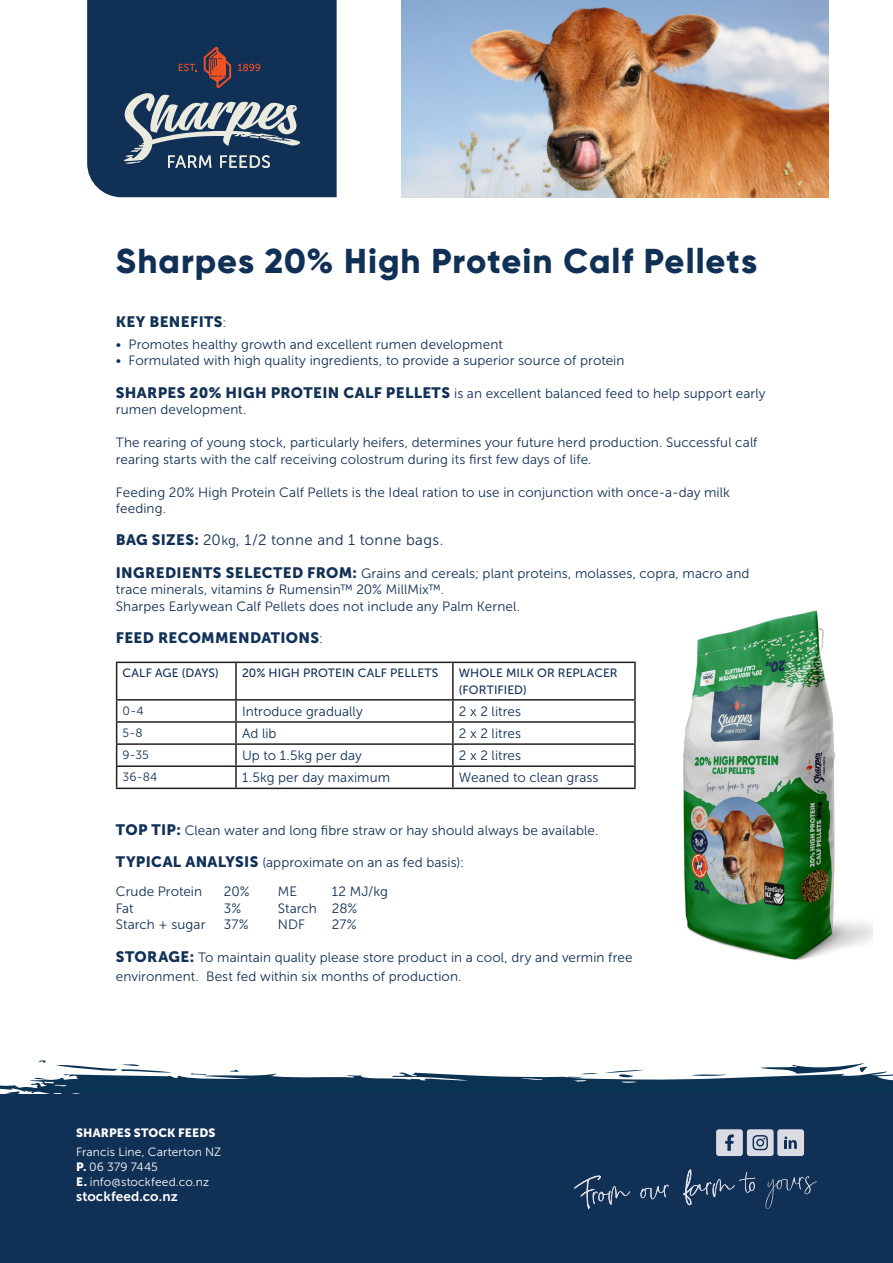
<style>
.page{position:relative;width:893px;height:1263px;background:#fff}
.page>*{position:absolute;margin:0;border:0;box-sizing:border-box;transform-origin:0 0}
.t1{font:800 34.5px "Gilroy";letter-spacing:.03em;color:#113056}
.t2{font:15px "Museo Sans 300";letter-spacing:.025em;color:#113056}
.t3{font:15px "Museo Sans 900";letter-spacing:.02em;color:#113056}
.t4{font:13.5px/16.5px "Museo Sans 300";letter-spacing:.005em;color:#113056}
.t5{font:13.5px "Museo Sans 700";letter-spacing:.005em;color:#fff}
.t6{font:12px/16.5px "Museo Sans 500";letter-spacing:.01em;color:#113056}
.t7{font:12px/15px "Museo Sans 300";letter-spacing:.01em;color:#fff}
.t8{font:12px "Museo Sans 900";letter-spacing:.01em;color:#fff}
.t9{font:12px "Museo Sans 300";color:#113056}
.s1{font-family:"Museo Sans 300";font-size:13.5px}
.s2{font-family:"Museo Sans 900";font-size:15px}
.s3{font-family:"Museo Sans 900"}
.s4{font-size:13.5px}
</style>
<div class="page">
<svg style="left:0;top:1060px;width:893px;height:34px"></svg>
<div style="left:87px;top:0;width:250px;height:197px;background:#113056"></div>
<svg style="left:124px;top:47px;width:177px;height:121px;background:#465871"></svg>
<div style="left:0;top:1094px;width:893px;height:169px;background:#113056"></div>
<hr style="left:116px;top:662px;width:120px;height:1px;background:#231f20">
<hr style="left:116px;top:663px;width:1px;height:36px;background:#231f20">
<hr style="left:236px;top:662px;width:217px;height:1px;background:#231f20">
<hr style="left:235px;top:663px;width:2px;height:36px;background:#231f20">
<hr style="left:453px;top:662px;width:183px;height:1px;background:#231f20">
<hr style="left:452px;top:663px;width:2px;height:36px;background:#231f20">
<hr style="left:634px;top:663px;width:2px;height:36px;background:#231f20">
<hr style="left:116px;top:699px;width:120px;height:2px;background:#231f20">
<hr style="left:236px;top:699px;width:217px;height:2px;background:#231f20">
<hr style="left:235px;top:701px;width:2px;height:20px;background:#231f20">
<hr style="left:453px;top:699px;width:183px;height:2px;background:#231f20">
<hr style="left:452px;top:701px;width:2px;height:20px;background:#231f20">
<hr style="left:634px;top:701px;width:2px;height:20px;background:#231f20">
<hr style="left:116px;top:721px;width:120px;height:2px;background:#231f20">
<hr style="left:236px;top:721px;width:217px;height:2px;background:#231f20">
<hr style="left:235px;top:723px;width:2px;height:20px;background:#231f20">
<hr style="left:453px;top:721px;width:183px;height:2px;background:#231f20">
<hr style="left:452px;top:723px;width:2px;height:20px;background:#231f20">
<hr style="left:634px;top:723px;width:2px;height:20px;background:#231f20">
<hr style="left:116px;top:743px;width:120px;height:2px;background:#231f20">
<hr style="left:236px;top:743px;width:217px;height:2px;background:#231f20">
<hr style="left:235px;top:745px;width:2px;height:20px;background:#231f20">
<hr style="left:453px;top:743px;width:183px;height:2px;background:#231f20">
<hr style="left:452px;top:745px;width:2px;height:20px;background:#231f20">
<hr style="left:634px;top:745px;width:2px;height:20px;background:#231f20">
<hr style="left:116px;top:765px;width:120px;height:2px;background:#231f20">
<svg style="left:116px;top:701px;width:1px;height:87px"></svg>
<hr style="left:236px;top:765px;width:217px;height:2px;background:#231f20">
<hr style="left:235px;top:767px;width:2px;height:21px;background:#231f20">
<hr style="left:453px;top:765px;width:183px;height:2px;background:#231f20">
<hr style="left:452px;top:767px;width:2px;height:21px;background:#231f20">
<hr style="left:634px;top:767px;width:2px;height:21px;background:#231f20">
<hr style="left:116px;top:788px;width:120px;height:1px;background:#231f20">
<hr style="left:236px;top:788px;width:217px;height:1px;background:#231f20">
<hr style="left:453px;top:788px;width:183px;height:1px;background:#231f20">
<img style="left:683px;top:610px;width:189px;height:350px">
<div style="left:716px;top:1129px;width:27px;height:27px;background:#dbdce3;border-radius:3px"></div>
<div style="left:747px;top:1129px;width:27px;height:27px;background:#dbdce3;border-radius:3px"></div>
<div style="left:777px;top:1129px;width:27px;height:27px;background:#dbdce3;border-radius:3px"></div>
<svg style="left:753px;top:1135px;width:15px;height:15px"></svg>
<svg style="left:725px;top:1134px;width:9px;height:17px"></svg>
<svg style="left:784px;top:1136px;width:13px;height:13px"></svg>
<svg style="left:765px;top:1176px;width:52px;height:33px"></svg>
<svg style="left:683px;top:1169px;width:72px;height:36px"></svg>
<svg style="left:640px;top:1185px;width:29px;height:14px"></svg>
<svg style="left:574px;top:1175px;width:56px;height:35px"></svg>
<img style="left:402px;top:0;width:426px;height:197px">
<p class="t1" style="left:116px;top:239px;width:643px">Sharpes 20% High Protein Calf Pellets</p>
<p class="t3" style="left:116px;top:313px;width:112px">KEY BENEFITS<span class="s1">:</span></p>
<p class="t4" style="left:116px;top:336px;width:388px">• Promotes healthy growth and excellent rumen development</p>
<p class="t4" style="left:116px;top:352px;width:510px">• Formulated with high quality ingredients, to provide a superior source of protein</p>
<p class="t4" style="left:116px;top:385px;width:651px"><span class="s2">SHARPES 20% HIGH PROTEIN CALF PELLETS</span> is an excellent balanced feed to help support early rumen development.</p>
<p class="t4" style="left:116px;top:434px;width:643px">The rearing of young stock, particularly heifers, determines your future herd production. Successful calf rearing starts with the calf receiving colostrum during its first few days of life.</p>
<p class="t4" style="left:116px;top:484px;width:616px">Feeding 20% High Protein Calf Pellets is the Ideal ration to use in conjunction with once-a-day milk feeding.</p>
<p class="t2" style="left:116px;top:532px;width:329px"><span class="s3">BAG SIZES:</span> 20<span class="s4">kg</span>, 1/2 tonne and 1 tonne bags.</p>
<p class="t4" style="left:116px;top:565px;width:635px"><span class="s2">INGREDIENTS SELECTED FROM:</span> Grains and cereals; plant proteins, molasses, copra, macro and trace minerals, vitamins &amp; Rumensin™ 20% MillMix™.<br>Sharpes Earlywean Calf Pellets does not include any Palm Kernel.</p>
<p class="t3" style="left:116px;top:629px;width:209px">FEED RECOMMENDATIONS<span class="s1">:</span></p>
<p class="t6" style="left:123px;top:665px;width:98px">CALF AGE (DAYS)</p>
<p class="t6" style="left:242px;top:665px;width:198px">20% HIGH PROTEIN CALF PELLETS</p>
<p class="t6" style="left:459px;top:665px;width:160px">WHOLE MILK OR REPLACER (FORTIFIED)</p>
<p class="t9" style="left:123px;top:704px;width:22px">0-4</p>
<p class="t4" style="left:242px;top:703px;width:122px">Introduce gradually</p>
<p class="t4" style="left:459px;top:703px;width:64px">2 x 2 litres</p>
<p class="t9" style="left:123px;top:726px;width:22px">5-8</p>
<p class="t4" style="left:242px;top:725px;width:36px">Ad lib</p>
<p class="t4" style="left:459px;top:725px;width:64px">2 x 2 litres</p>
<p class="t9" style="left:123px;top:748px;width:28px">9-35</p>
<p class="t4" style="left:242px;top:747px;width:121px">Up to 1.5kg per day</p>
<p class="t4" style="left:459px;top:747px;width:64px">2 x 2 litres</p>
<p class="t9" style="left:123px;top:771px;width:36px">36-84</p>
<p class="t4" style="left:242px;top:769px;width:150px">1.5kg per day maximum</p>
<p class="t4" style="left:459px;top:769px;width:141px">Weaned to clean grass</p>
<p class="t4" style="left:116px;top:822px;width:484px"><span class="s2">TOP TIP:</span> Clean water and long fibre straw or hay should always be available.</p>
<p class="t4" style="left:116px;top:854px;width:350px"><span class="s2">TYPICAL ANALYSIS</span> (approximate on an as fed basis):</p>
<p class="t4" style="left:116px;top:883px;width:88px">Crude Protein</p>
<p class="t4" style="left:224px;top:883px;width:27px">20%</p>
<p class="t4" style="left:278px;top:883px;width:21px">ME</p>
<p class="t4" style="left:332px;top:883px;width:57px">12 MJ/kg</p>
<p class="t4" style="left:116px;top:900px;width:19px">Fat</p>
<p class="t4" style="left:224px;top:900px;width:19px">3%</p>
<p class="t4" style="left:278px;top:900px;width:81px">Starch 28%</p>
<p class="t4" style="left:116px;top:916px;width:91px">Starch + sugar</p>
<p class="t4" style="left:224px;top:916px;width:26px">37%</p>
<p class="t4" style="left:278px;top:916px;width:29px">NDF</p>
<p class="t4" style="left:332px;top:916px;width:26px">27%</p>
<p class="t4" style="left:116px;top:947px;width:518px;line-height:19.5px"><span class="s2">STORAGE:</span> To maintain quality please store product in a cool, dry and vermin free environment. Best fed within six months of production.</p>
<p class="t8" style="left:76px;top:1126px;width:141px">SHARPES STOCK FEEDS</p>
<p class="t7" style="left:76px;top:1145px;width:147px">Francis Line, Carterton NZ<br><span class="s3">P.</span> 06 379 7445</p>
<p class="t7" style="left:76px;top:1175px;width:135px"><span class="s3">E.</span> info@stockfeed.co.nz</p>
<p class="t5" style="left:76px;top:1189px;width:103px">stockfeed.co.nz</p>
</div>
